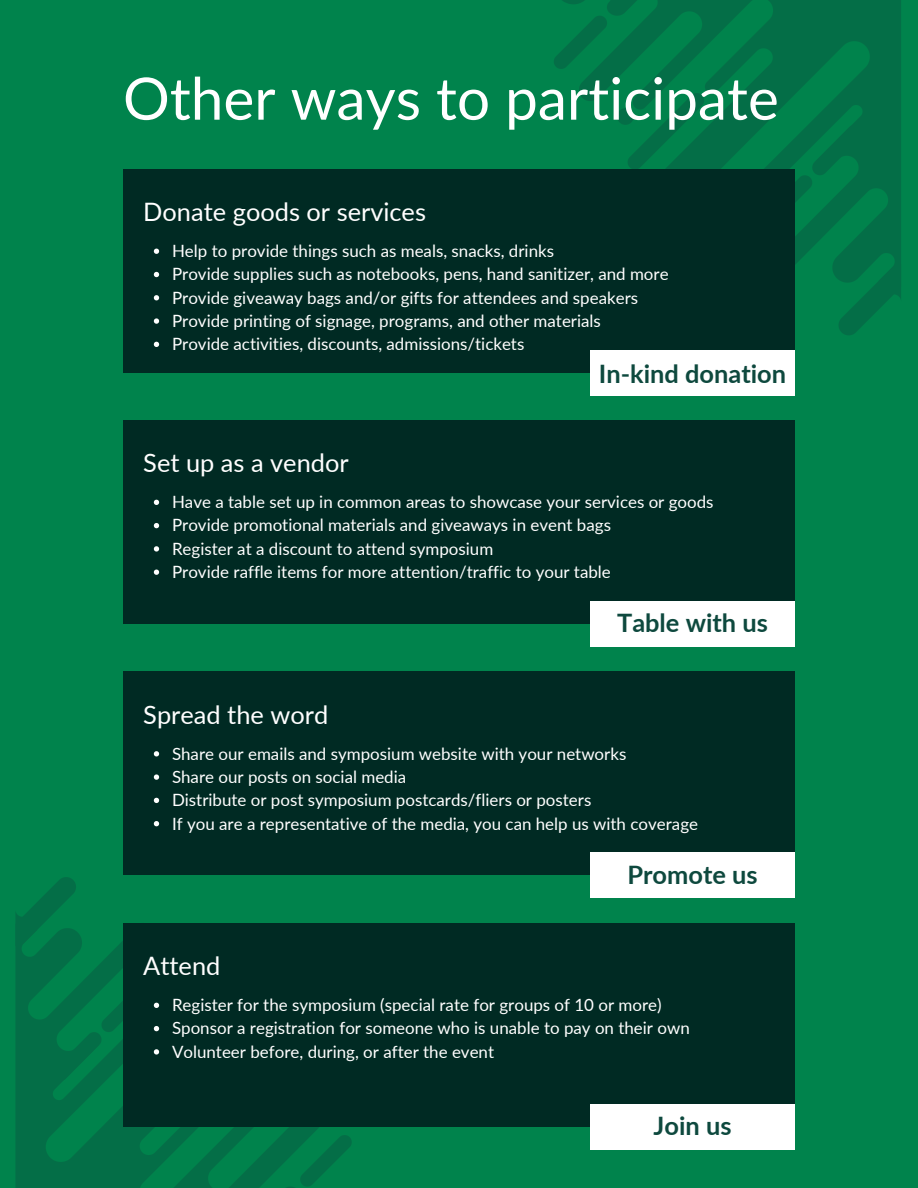
<style>
.page{position:relative;width:918px;height:1188px;background:#00834c}
.page>*{position:absolute;margin:0;border:0;box-sizing:border-box;transform-origin:0 0}
.t1{font:58.5px "Lato";color:#fff}
.t2{font:25.35px "Lato";color:#fff}
.t3{font:700 25.35px "Lato";color:#0e493e}
.t4{font:16.95px "Lato";color:#fff}
</style>
<div class="page">
<svg style="left:15px;top:931px;width:304px;height:257px;fill:#046e47"></svg>
<svg style="left:15px;top:877px;width:61px;height:69px"></svg>
<svg style="left:297px;top:1132px;width:55px;height:56px"></svg>
<svg style="left:562px;top:0;width:339px;height:280px;fill:#046e47"></svg>
<svg style="left:839px;top:264px;width:62px;height:71px"></svg>
<svg style="left:617px;top:90px;width:90px;height:79px"></svg>
<svg style="left:554px;top:13px;width:56px;height:59px"></svg>
<svg style="left:746px;top:125px;width:116px;height:107px"></svg>
<div style="left:123px;top:169px;width:672px;height:204px;background:#002a23"></div>
<svg style="left:154px;top:249px;width:5px;height:5px"></svg>
<svg style="left:154px;top:272px;width:5px;height:5px"></svg>
<svg style="left:154px;top:295px;width:5px;height:5px"></svg>
<svg style="left:154px;top:318px;width:5px;height:6px"></svg>
<svg style="left:154px;top:342px;width:5px;height:5px"></svg>
<div style="left:590px;top:350px;width:205px;height:45px;background:#fff"></div>
<div style="left:123px;top:420px;width:672px;height:204px;background:#002a23"></div>
<svg style="left:154px;top:500px;width:5px;height:5px"></svg>
<svg style="left:154px;top:523px;width:5px;height:5px"></svg>
<svg style="left:154px;top:546px;width:5px;height:6px"></svg>
<svg style="left:154px;top:570px;width:5px;height:5px"></svg>
<div style="left:590px;top:601px;width:205px;height:45px;background:#fff"></div>
<div style="left:123px;top:671px;width:672px;height:204px;background:#002a23"></div>
<svg style="left:154px;top:751px;width:5px;height:5px"></svg>
<svg style="left:154px;top:774px;width:5px;height:6px"></svg>
<svg style="left:154px;top:798px;width:5px;height:5px"></svg>
<svg style="left:154px;top:821px;width:5px;height:5px"></svg>
<div style="left:590px;top:852px;width:205px;height:46px;background:#fff"></div>
<div style="left:123px;top:923px;width:672px;height:204px;background:#002a23"></div>
<svg style="left:53px;top:978px;width:107px;height:103px"></svg>
<div style="left:590px;top:1104px;width:205px;height:45px;background:#fff"></div>
<p class="t1" style="left:123px;top:62px;width:657px">Other ways to participate</p>
<h1 class="t2" style="left:143px;top:196px;width:284px">Donate goods or services</h1>
<h3 class="t4" style="left:172px;top:240px;width:384px">Help to provide things such as meals, snacks, drinks</h3>
<p class="t4" style="left:172px;top:264px;width:498px">Provide supplies such as notebooks, pens, hand sanitizer, and more</p>
<p class="t4" style="left:172px;top:287px;width:468px">Provide giveaway bags and/or gifts for attendees and speakers</p>
<p class="t4" style="left:172px;top:310px;width:430px">Provide printing of signage, programs, and other materials</p>
<p class="t4" style="left:172px;top:333px;width:354px">Provide activities, discounts, admissions/tickets</p>
<p class="t3" style="left:599px;top:358px;width:189px">In-kind donation</p>
<p class="t2" style="left:143px;top:447px;width:207px">Set up as a vendor</p>
<h3 class="t4" style="left:172px;top:491px;width:543px">Have a table set up in common areas to showcase your services or goods</h3>
<p class="t4" style="left:172px;top:515px;width:440px">Provide promotional materials and giveaways in event bags</p>
<p class="t4" style="left:172px;top:538px;width:323px">Register at a discount to attend symposium</p>
<p class="t4" style="left:172px;top:561px;width:440px">Provide raffle items for more attention/traffic to your table</p>
<p class="t3" style="left:617px;top:607px;width:152px">Table with us</p>
<p class="t2" style="left:143px;top:699px;width:187px">Spread the word</p>
<h3 class="t4" style="left:172px;top:743px;width:456px">Share our emails and symposium website with your networks</h3>
<p class="t4" style="left:172px;top:766px;width:236px">Share our posts on social media</p>
<p class="t4" style="left:172px;top:789px;width:421px">Distribute or post symposium postcards/fliers or posters</p>
<p class="t4" style="left:172px;top:813px;width:528px">If you are a representative of the media, you can help us with coverage</p>
<p class="t3" style="left:627px;top:859px;width:132px">Promote us</p>
<p class="t2" style="left:143px;top:950px;width:79px">Attend</p>
<p class="t4" style="left:172px;top:994px;width:491px">Register for the symposium (special rate for groups of 10 or more)</p>
<h3 class="t4" style="left:172px;top:1018px;width:519px">Sponsor a registration for someone who is unable to pay on their own</h3>
<p class="t4" style="left:172px;top:1041px;width:324px">Volunteer before, during, or after the event</p>
<p class="t3" style="left:654px;top:1110px;width:79px">Join us</p>
</div>
